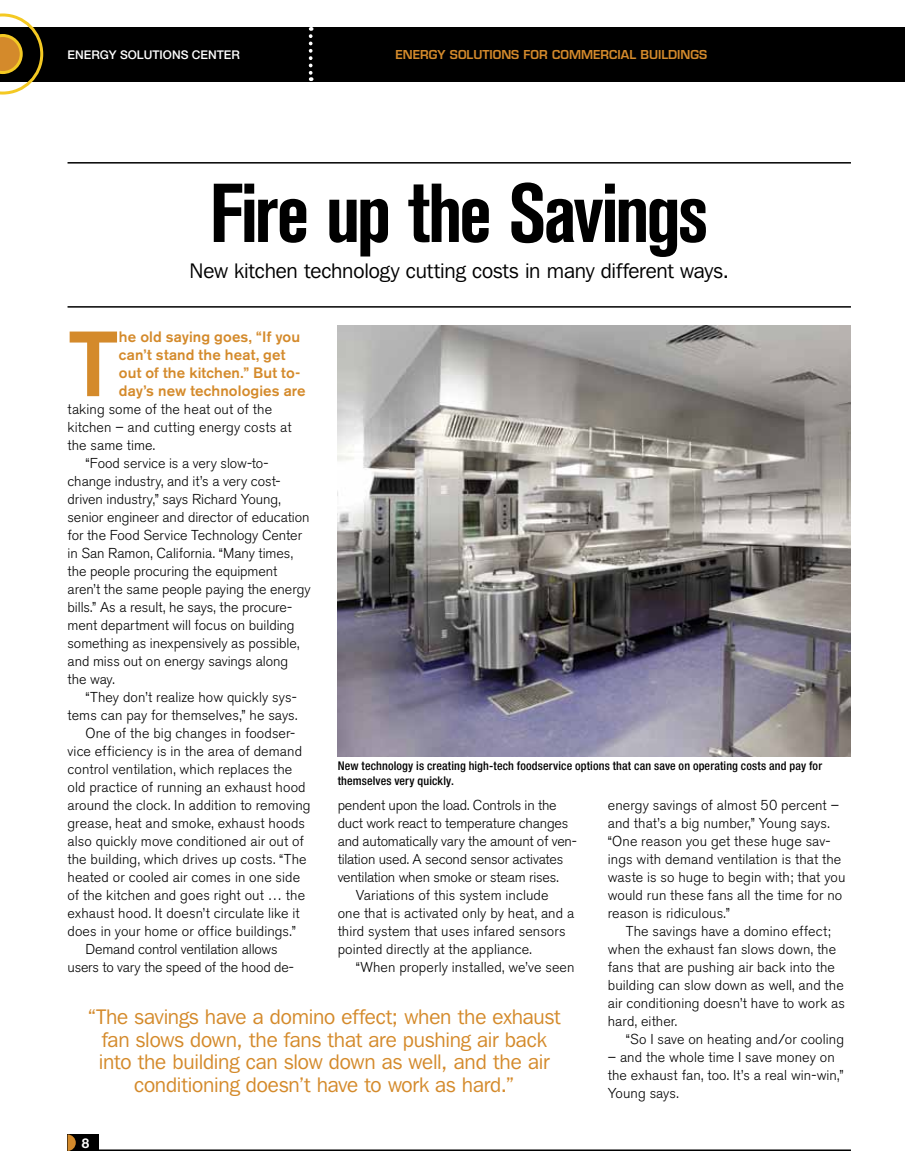
<style>
.page{position:relative;width:905px;height:1175px;background:#fff}
.page>*{position:absolute;margin:0;border:0;box-sizing:border-box;transform-origin:0 0}
.t1{font:500 91.5px "Akzidenz Grotesk BE";color:#d48a2b}
.t2{font:700 condensed 82.5px "Akzidenz Grotesk BE";letter-spacing:-.03em;color:#000}
.t3{font:21px/22.5px "Franklin Gothic IT Cby BT";letter-spacing:-.01em;color:#d48a2b;text-align:center}
.t4{font:21px "Franklin Gothic IT Cby BT";letter-spacing:-.01em;color:#000}
.t5{font:500 15px/18px "Akzidenz Grotesk BE";letter-spacing:.01em;color:#d48a2b}
.t6{font:300 14.25px/18px "Akzidenz Grotesk BE";letter-spacing:.005em;color:#000}
.t7{font:300 14.25px "Akzidenz Grotesk BE";letter-spacing:-.015em;color:#000}
.t8{font:700 13.5px "Helvetica Neue";color:#fff}
.t9{font:500 condensed 12px/15px "Helvetica Neue";letter-spacing:.015em;color:#000}
.t10{font:600 12px "Eurostile";color:#d48a2b}
.t11{font:500 12px "Helvetica Neue";color:#fff}
</style>
<div class="page">
<div style="left:0;top:27px;width:904px;height:54px;background:#000"></div>
<hr style="left:68px;top:1149px;width:782px;height:1px;background:#000">
<svg style="left:309px;top:27px;width:3px;height:54px"></svg>
<div style="left:68px;top:1134px;width:31px;height:16px;background:#000"></div>
<svg style="left:0;top:13px;width:43px;height:82px"></svg>
<hr style="left:904px;top:27px;width:1px;height:54px;background:#000">
<svg style="left:68px;top:1134px;width:8px;height:16px"></svg>
<img style="left:338px;top:325px;width:512px;height:431px">
<hr style="left:68px;top:306px;width:782px;height:2px;background:#000">
<hr style="left:68px;top:162px;width:782px;height:2px;background:#000">
<p class="t11" style="left:68px;top:47px;width:174px">ENERGY SOLUTIONS CENTER</p>
<p class="t10" style="left:395px;top:47px;width:313px">ENERGY SOLUTIONS FOR COMMERCIAL BUILDINGS</p>
<h2 class="t2" style="left:210px;top:166px;width:500px">Fire up the Savings</h2>
<h3 class="t4" style="left:189px;top:258px;width:541px">New kitchen technology cutting costs in many different ways.</h3>
<h1 class="t1" style="left:68px;top:308px;width:53px">T</h1>
<p class="t5" style="left:119px;top:328px;width:188px">he old saying goes, “If you can’t stand the heat, get out of the kitchen.” But to&shy;day’s new technologies are</p>
<p class="t6" style="left:68px;top:400px;width:206px">taking some of the heat out of the</p>
<p class="t6" style="left:68px;top:418px;width:225px">kitchen – and cutting energy costs at</p>
<p class="t6" style="left:68px;top:436px;width:89px">the same time.</p>
<p class="t6" style="left:85px;top:454px;width:184px">“Food service is a very slow-to-</p>
<p class="t6" style="left:68px;top:472px;width:214px">change industry, and it’s a very cost-</p>
<p class="t6" style="left:68px;top:490px;width:215px">driven industry,” says Richard Young,</p>
<p class="t6" style="left:68px;top:508px;width:243px">senior engineer and director of education</p>
<p class="t6" style="left:68px;top:526px;width:236px">for the Food Service Technology Center</p>
<p class="t6" style="left:68px;top:544px;width:227px">in San Ramon, California. “Many times,</p>
<p class="t6" style="left:68px;top:562px;width:211px">the people procuring the equipment</p>
<p class="t6" style="left:68px;top:580px;width:244px">aren’t the same people paying the energy</p>
<p class="t6" style="left:68px;top:598px;width:226px">bills.” As a result, he says, the procure-</p>
<p class="t6" style="left:68px;top:616px;width:228px">ment department will focus on building</p>
<p class="t6" style="left:68px;top:634px;width:233px">something as inexpensively as possible,</p>
<p class="t6" style="left:68px;top:652px;width:222px">and miss out on energy savings along</p>
<p class="t6" style="left:68px;top:670px;width:49px">the way.</p>
<p class="t6" style="left:85px;top:688px;width:213px">“They don’t realize how quickly sys-</p>
<p class="t6" style="left:68px;top:706px;width:231px">tems can pay for themselves,” he says.</p>
<p class="t6" style="left:85px;top:724px;width:211px">One of the big changes in foodser-</p>
<p class="t6" style="left:68px;top:742px;width:236px">vice efficiency is in the area of demand</p>
<p class="t6" style="left:68px;top:760px;width:226px">control ventilation, which replaces the</p>
<p class="t6" style="left:68px;top:778px;width:240px">old practice of running an exhaust hood</p>
<p class="t6" style="left:68px;top:796px;width:245px">around the clock. In addition to removing</p>
<p class="t6" style="left:68px;top:814px;width:239px">grease, heat and smoke, exhaust hoods</p>
<p class="t6" style="left:68px;top:832px;width:238px">also quickly move conditioned air out of</p>
<p class="t6" style="left:68px;top:850px;width:241px">the building, which drives up costs. “The</p>
<p class="t6" style="left:68px;top:868px;width:234px">heated or cooled air comes in one side</p>
<p class="t6" style="left:68px;top:886px;width:239px">of the kitchen and goes right out … the</p>
<p class="t6" style="left:68px;top:904px;width:234px">exhaust hood. It doesn’t circulate like it</p>
<p class="t6" style="left:68px;top:922px;width:230px">does in your home or office buildings.”</p>
<p class="t7" style="left:85px;top:941px;width:193px">Demand control ventilation allows</p>
<p class="t7" style="left:68px;top:959px;width:228px">users to vary the speed of the hood de-</p>
<p class="t9" style="left:338px;top:758px;width:486px">New technology is creating high-tech foodservice options that can save on operating costs and pay for themselves very quickly.</p>
<p class="t7" style="left:337px;top:797px;width:220px">pendent upon the load. Controls in the</p>
<p class="t7" style="left:337px;top:815px;width:232px">duct work react to temperature changes</p>
<p class="t7" style="left:337px;top:833px;width:241px">and automatically vary the amount of ven-</p>
<p class="t7" style="left:337px;top:851px;width:227px">tilation used. A second sensor activates</p>
<p class="t7" style="left:337px;top:869px;width:223px">ventilation when smoke or steam rises.</p>
<p class="t6" style="left:355px;top:886px;width:194px">Variations of this system include</p>
<p class="t6" style="left:337px;top:904px;width:238px">one that is activated only by heat, and a</p>
<p class="t6" style="left:337px;top:922px;width:229px">third system that uses infared sensors</p>
<p class="t6" style="left:337px;top:940px;width:196px">pointed directly at the appliance.</p>
<p class="t6" style="left:355px;top:958px;width:220px">“When properly installed, we’ve seen</p>
<p class="t6" style="left:607px;top:796px;width:239px">energy savings of almost 50 percent – and that’s a big number,” Young says. “One reason you get these huge sav&shy;ings with demand ventilation is that the waste is so huge to begin with; that you would run these fans all the time for no reason is ridiculous.”</p>
<p class="t6" style="left:607px;top:922px;width:239px;text-indent:18px">The savings have a domino effect; when the exhaust fan slows down, the fans that are pushing air back into the building can slow down as well, and the air conditioning doesn’t have to work as hard, either.</p>
<p class="t6" style="left:625px;top:1030px;width:220px">“So I save on heating and/or cooling</p>
<p class="t6" style="left:607px;top:1048px;width:237px">– and the whole time I save money on the exhaust fan, too. It’s a real win-win,”<br>Young says.</p>
<h3 class="t3" style="left:87px;top:1005px;width:474px">“The savings have a domino effect; when the exhaust fan slows down, the fans that are pushing air back into the building can slow down as well, and the air conditioning doesn’t have to work as hard.”</h3>
<p class="t8" style="left:82px;top:1134px;width:9px">8</p>
</div>
